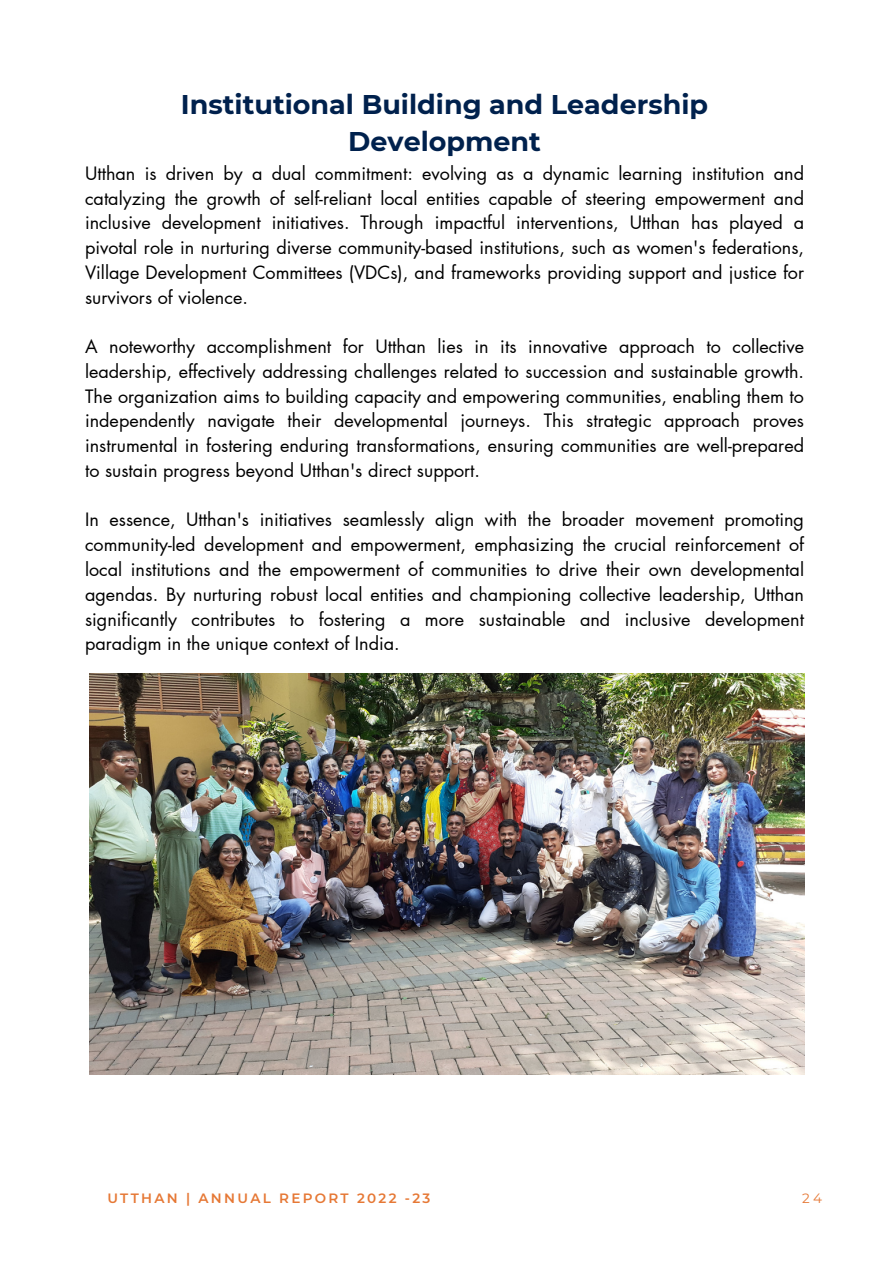
<style>
.page{position:relative;width:893px;height:1264px;background:#fff}
.page>*{position:absolute;margin:0;border:0;box-sizing:border-box;transform-origin:0 0}
.t1{font:700 27px/37.2px "Montserrat";color:#00214d;text-align:center}
.t2{font:18px/24.8px "Futura LT Pro";color:#000;text-align:justify}
.t3{font:600 13.5px "Montserrat";letter-spacing:.17em;color:#e67835}
.t4{font:13.5px "Montserrat";color:#e67835}
</style>
<div class="page">
<img style="left:89px;top:673px;width:715px;height:401px">
<p class="t1" style="left:181px;top:85px;width:528px">Institutional Building and Leadership<br>Development</p>
<p class="t2" style="left:85px;top:162px;width:720px">Utthan is driven by a dual commitment: evolving as a dynamic learning institution and catalyzing the growth of self-reliant local entities capable of steering empowerment and inclusive development initiatives. Through impactful interventions, Utthan has played a pivotal role in nurturing diverse community-based institutions, such as women's federations, Village Development Committees (VDCs), and frameworks providing support and justice for survivors of violence.</p>
<p class="t2" style="left:85px;top:335px;width:720px">A noteworthy accomplishment for Utthan lies in its innovative approach to collective leadership, effectively addressing challenges related to succession and sustainable growth.<br>The organization aims to building capacity and empowering communities, enabling them to independently navigate their developmental journeys. This strategic approach proves instrumental in fostering enduring transformations, ensuring communities are well-prepared to sustain progress beyond Utthan's direct support.</p>
<p class="t2" style="left:85px;top:508px;width:720px">In essence, Utthan's initiatives seamlessly align with the broader movement promoting community-led development and empowerment, emphasizing the crucial reinforcement of local institutions and the empowerment of communities to drive their own developmental agendas. By nurturing robust local entities and championing collective leadership, Utthan significantly contributes to fostering a more sustainable and inclusive development paradigm in the unique context of India.</p>
<p class="t3" style="left:107px;top:1190px;width:324px">UTTHAN | ANNUAL REPORT 2022 -23</p>
<p class="t4" style="left:802px;top:1190px;width:21px">24</p>
</div>
